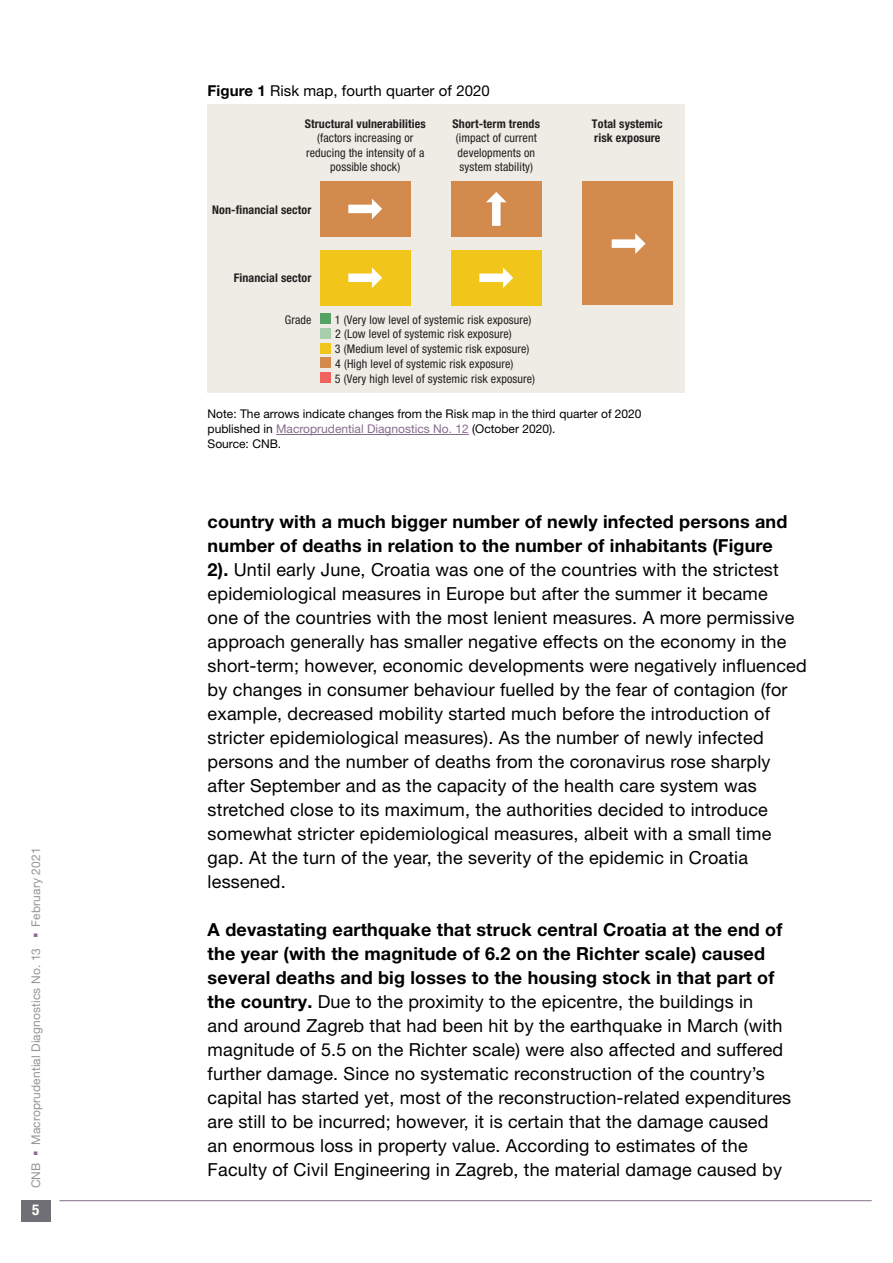
<style>
.page{position:relative;width:893px;height:1263px;background:#fff}
.page>*{position:absolute;margin:0;border:0;box-sizing:border-box;transform-origin:0 0}
.t1{font:18px/24px "Helvetica Neue LT Pro";letter-spacing:.01em;color:#000}
.t2{font:15px "Helvetica Neue LT Pro";letter-spacing:.005em;color:#000}
.t3{font:700 condensed 15px "Helvetica Neue LT Pro";color:#fff}
.t4{font:condensed 12px/14.4px "Helvetica Neue LT Pro";letter-spacing:.01em;color:#231f20}
.t5{font:12px/15px "Helvetica Neue LT Pro";color:#000}
.t6{font:700 condensed 12px/14.4px "Helvetica Neue LT Pro";letter-spacing:.01em;color:#231f20}
.t7{font:12px "Helvetica Neue LT Pro";letter-spacing:.01em;color:#939598}
.s1{color:#866c8b}
.s2{font-weight:700}
</style>
<div class="page">
<div style="left:21px;top:1200px;width:30px;height:21px;background:#706f75"></div>
<hr style="left:60px;top:1200px;width:812px;height:1px;background:#866c8b">
<hr style="left:276px;top:434px;width:193px;height:1px;background:#866c8b">
<div style="left:208px;top:105px;width:477px;height:288px;background:#eeece5"></div>
<div style="left:320px;top:181px;width:90px;height:55px;background:#d28b4d"></div>
<div style="left:451px;top:181px;width:90px;height:55px;background:#d28b4d"></div>
<div style="left:582px;top:181px;width:91px;height:124px;background:#d28b4d"></div>
<div style="left:320px;top:250px;width:90px;height:55px;background:#f1c519"></div>
<div style="left:451px;top:250px;width:90px;height:55px;background:#f1c519"></div>
<div style="left:492px;top:201px;width:9px;height:25px;background:#fff"></div>
<svg style="left:486px;top:192px;width:21px;height:10px"></svg>
<div style="left:479px;top:273px;width:25px;height:9px;background:#fff"></div>
<svg style="left:503px;top:267px;width:10px;height:21px"></svg>
<div style="left:348px;top:205px;width:25px;height:8px;background:#fff"></div>
<svg style="left:372px;top:199px;width:10px;height:20px"></svg>
<div style="left:612px;top:239px;width:25px;height:9px;background:#fff"></div>
<svg style="left:635px;top:233px;width:11px;height:21px"></svg>
<div style="left:348px;top:273px;width:25px;height:9px;background:#fff"></div>
<svg style="left:372px;top:267px;width:10px;height:21px"></svg>
<div style="left:320px;top:328px;width:11px;height:10px;background:#a8ceae"></div>
<div style="left:320px;top:358px;width:11px;height:10px;background:#d28b4d"></div>
<div style="left:320px;top:372px;width:11px;height:11px;background:#f0645d"></div>
<div style="left:320px;top:343px;width:11px;height:10px;background:#f1c519"></div>
<div style="left:320px;top:313px;width:11px;height:11px;background:#56a262"></div>
<p class="t7" style="left:28px;top:1188px;width:342px;rotate:-90deg">CNB <span class="s1">▪</span> Macroprudential Diagnostics No. 13 <span class="s1">▪</span> February 2021</p>
<p class="t3" style="left:32px;top:1201px;width:9px">5</p>
<p class="t2" style="left:208px;top:81px;width:284px"><span class="s2">Figure 1</span> Risk map, fourth quarter of 2020</p>
<p class="t6" style="left:305px;top:117px;width:122px">Structural vulnerabilities</p>
<p class="t4" style="left:306px;top:131px;width:120px;text-align:center">(factors increasing or reducing the intensity of a possible shock)</p>
<p class="t6" style="left:453px;top:117px;width:89px">Short-term trends</p>
<p class="t4" style="left:456px;top:131px;width:83px">(impact of current developments on system stability)</p>
<p class="t6" style="left:212px;top:203px;width:101px">Non-financial sector</p>
<p class="t6" style="left:234px;top:271px;width:79px">Financial sector</p>
<p class="t4" style="left:285px;top:312px;width:28px">Grade</p>
<p class="t4" style="left:335px;top:312px;width:198px;line-height:14.9px">1 (Very low level of systemic risk exposure)<br>2 (Low level of systemic risk exposure)</p>
<p class="t4" style="left:335px;top:371px;width:202px">5 (Very high level of systemic risk exposure)</p>
<p class="t4" style="left:335px;top:342px;width:196px">3 (Medium level of systemic risk exposure)</p>
<p class="t4" style="left:335px;top:357px;width:180px">4 (High level of systemic risk exposure)</p>
<p class="t6" style="left:592px;top:117px;width:72px">Total systemic risk exposure</p>
<p class="t5" style="left:208px;top:406px;width:435px">Note: The arrows indicate changes from the Risk map in the third quarter of 2020 published in <span class="s1">Macroprudential Diagnostics No. 12</span> (October 2020).<br>Source: CNB.</p>
<p class="t1" style="left:208px;top:509px;width:601px"><span class="s2">country with a much bigger number of newly infected persons and number of deaths in relation to the number of inhabitants (Figure<br>2).</span> Until early June, Croatia was one of the countries with the strictest epidemiological measures in Europe but after the summer it became<br>one of the countries with the most lenient measures. A more permissive approach generally has smaller negative effects on the economy in the short-term; however, economic developments were negatively influenced by changes in consumer behaviour fuelled by the fear of contagion (for example, decreased mobility started much before the introduction of stricter epidemiological measures). As the number of newly infected persons and the number of deaths from the coronavirus rose sharply after September and as the capacity of the health care system was stretched close to its maximum, the authorities decided to introduce somewhat stricter epidemiological measures, albeit with a small time gap. At the turn of the year, the severity of the epidemic in Croatia lessened.</p>
<p class="t1" style="left:208px;top:917px;width:585px"><span class="s2">A devastating earthquake that struck central Croatia at the end of the year (with the magnitude of 6.2 on the Richter scale) caused several deaths and big losses to the housing stock in that part of the country.</span> Due to the proximity to the epicentre, the buildings in<br>and around Zagreb that had been hit by the earthquake in March (with magnitude of 5.5 on the Richter scale) were also affected and suffered further damage. Since no systematic reconstruction of the country’s capital has started yet, most of the reconstruction-related expenditures are still to be incurred; however, it is certain that the damage caused an enormous loss in property value. According to estimates of the Faculty of Civil Engineering in Zagreb, the material damage caused by</p>
</div>
